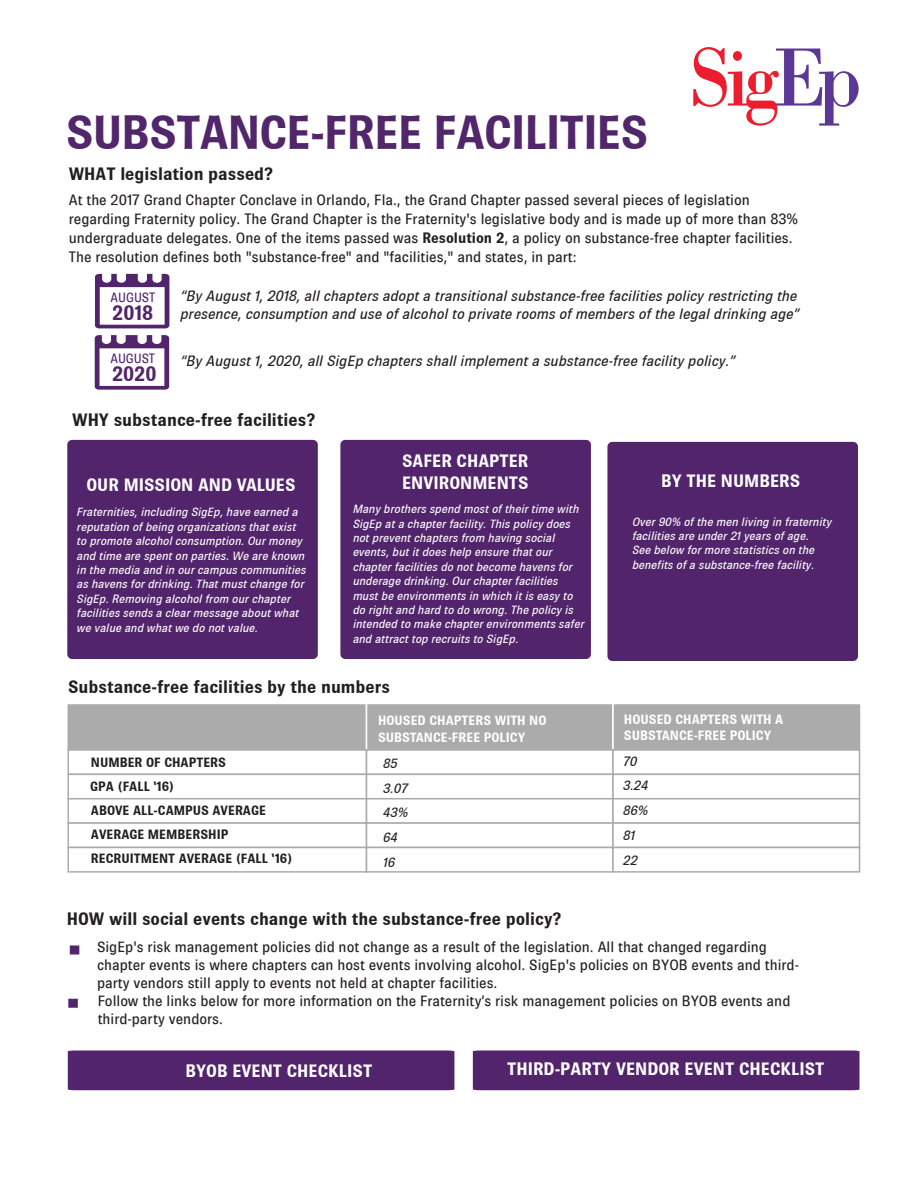
<style>
.page{position:relative;width:918px;height:1188px;background:#fff}
.page>*{position:absolute;margin:0;border:0;box-sizing:border-box;transform-origin:0 0}
.t1{font:700 48px "Brown";letter-spacing:-.015em;color:#51266b}
.t2{font:700 21px "Brown";color:#52246c;scale:.96 1}
.t3{font:700 18px "Brown";color:#231f20}
.t4{font:700 18px "Brown";color:#fff}
.t5{font:700 18px "Brown";color:#221e1f}
.t6{font:15px/19px "Brown";color:#231f20}
.t7{font:italic 15px/18px "Brown";color:#231f20}
.t8{font:700 13.5px/24px "Brown";color:#231f20}
.t9{font:700 13.5px/16.2px "Brown";color:#fff}
.t10{font:italic 13.5px/24.8px "Brown";color:#231f20}
.t11{font:13.5px "Brown";color:#52246c;scale:.96 1}
.t12{font:italic 12px/14.4px "Brown";color:#fff}
.s1{font-weight:700}
.s2{font-style:inherit}
</style>
<div class="page">
<div style="left:67px;top:440px;width:251px;height:219px;background:#52246c;border-radius:5px"></div>
<div style="left:340px;top:440px;width:251px;height:219px;background:#52246c;border-radius:5px"></div>
<div style="left:607px;top:442px;width:251px;height:219px;background:#52246c;border-radius:5px"></div>
<div style="left:66px;top:703px;width:301px;height:49px;background:#ababab;border:2px solid #fff"></div>
<div style="left:366px;top:703px;width:248px;height:49px;background:#ababab;border:2px solid #fff"></div>
<div style="left:612px;top:703px;width:250px;height:49px;background:#ababab;border:2px solid #fff"></div>
<div style="left:68px;top:749px;width:299px;height:26px;background:#fff;border:2px solid #ababab"></div>
<div style="left:366px;top:749px;width:248px;height:26px;background:#fff;border:2px solid #ababab"></div>
<div style="left:612px;top:749px;width:248px;height:26px;background:#fff;border:2px solid #ababab"></div>
<div style="left:68px;top:774px;width:299px;height:25px;background:#fff;border:2px solid #ababab"></div>
<div style="left:366px;top:774px;width:248px;height:25px;background:#fff;border:2px solid #ababab"></div>
<div style="left:612px;top:774px;width:248px;height:25px;background:#fff;border:2px solid #ababab"></div>
<div style="left:68px;top:798px;width:299px;height:26px;background:#fff;border:2px solid #ababab"></div>
<div style="left:366px;top:798px;width:248px;height:26px;background:#fff;border:2px solid #ababab"></div>
<div style="left:612px;top:798px;width:248px;height:26px;background:#fff;border:2px solid #ababab"></div>
<div style="left:68px;top:822px;width:299px;height:26px;background:#fff;border:2px solid #ababab"></div>
<div style="left:366px;top:822px;width:248px;height:26px;background:#fff;border:2px solid #ababab"></div>
<div style="left:612px;top:822px;width:248px;height:26px;background:#fff;border:2px solid #ababab"></div>
<div style="left:68px;top:847px;width:299px;height:26px;background:#fff;border:2px solid #ababab"></div>
<div style="left:366px;top:847px;width:248px;height:26px;background:#fff;border:2px solid #ababab"></div>
<div style="left:612px;top:847px;width:248px;height:26px;background:#fff;border:2px solid #ababab"></div>
<div style="left:70px;top:945px;width:9px;height:9px;background:#52246c"></div>
<div style="left:68px;top:999px;width:10px;height:9px;background:#52246c"></div>
<svg style="left:95px;top:274px;width:74px;height:54px"></svg>
<div style="left:68px;top:1050px;width:386px;height:40px;background:#52246c"></div>
<div style="left:473px;top:1050px;width:386px;height:40px;background:#52246c"></div>
<img style="left:693px;top:47px;width:166px;height:79px">
<svg style="left:95px;top:335px;width:74px;height:55px"></svg>
<h1 class="t1" style="left:66px;top:105px;width:584px">SUBSTANCE-FREE FACILITIES</h1>
<h3 class="t3" style="left:69px;top:164px;width:206px">WHAT legislation passed?</h3>
<p class="t6" style="left:69px;top:190px;width:731px">At the 2017 Grand Chapter Conclave in Orlando, Fla., the Grand Chapter passed several pieces of legislation regarding Fraternity policy. The Grand Chapter is the Fraternity's legislative body and is made up of more than 83% undergraduate delegates. One of the items passed was <span class="s1">Resolution 2</span>, a policy on substance-free chapter facilities.<br>The resolution defines both "substance-free" and "facilities," and states, in part:</p>
<p class="t7" style="left:181px;top:286px;width:621px">“By August 1, 2018, all chapters adopt a transitional substance-free facilities policy restricting the presence, consumption and use of alcohol to private rooms of members of the legal drinking age”</p>
<p class="t7" style="left:181px;top:351px;width:557px">“By August 1, 2020, all SigEp chapters shall implement a substance-free facility policy.”</p>
<p class="t11" style="left:111px;top:290px;width:48px">AUGUST</p>
<h2 class="t2" style="left:112px;top:301px;width:44px">2018</h2>
<p class="t11" style="left:110px;top:351px;width:48px">AUGUST</p>
<h2 class="t2" style="left:112px;top:362px;width:48px">20<span class="s2">20</span></h2>
<h3 class="t5" style="left:72px;top:410px;width:244px">WHY substance-free facilities?</h3>
<h3 class="t4" style="left:402px;top:451px;width:128px">SAFER CHAPTER</h3>
<h3 class="t4" style="left:86px;top:474px;width:211px">OUR MISSION AND VALUES</h3>
<h3 class="t4" style="left:402px;top:472px;width:128px">ENVIRONMENTS</h3>
<h3 class="t4" style="left:661px;top:471px;width:141px">BY THE NUMBERS</h3>
<p class="t12" style="left:77px;top:505px;width:231px">Fraternities, including SigEp, have earned a reputation of being organizations that exist to promote alcohol consumption. Our money and time are spent on parties. We are known in the media and in our campus communities as havens for drinking. That must change for SigEp. Removing alcohol from our chapter facilities sends a clear message about what we value and what we do not value.</p>
<p class="t12" style="left:353px;top:502px;width:233px">Many brothers spend most of their time with SigEp at a chapter facility. This policy does not prevent chapters from having social events, but it does help ensure that our chapter facilities do not become havens for underage drinking. Our chapter facilities must be environments in which it is easy to do right and hard to do wrong. The policy is intended to make chapter environments safer and attract top recruits to SigEp.</p>
<p class="t12" style="left:632px;top:514px;width:201px">Over 90% of the men living in fraternity facilities are under 21 years of age.<br>See below for more statistics on the benefits of a substance-free facility.</p>
<h3 class="t3" style="left:68px;top:677px;width:323px">Substance-free facilities by the numbers</h3>
<p class="t9" style="left:378px;top:712px;width:170px">HOUSED CHAPTERS WITH NO<br>SUBSTANCE-FREE POLICY</p>
<p class="t9" style="left:624px;top:711px;width:161px">HOUSED CHAPTERS WITH A<br>SUBSTANCE-FREE POLICY</p>
<p class="t8" style="left:90px;top:750px;width:204px">NUMBER OF CHAPTERS<br>GPA (FALL ‘16)<br>ABOVE ALL-CAMPUS AVERAGE<br>AVERAGE MEMBERSHIP<br>RECRUITMENT AVERAGE (FALL ‘16)</p>
<p class="t10" style="left:383px;top:751px;width:26px">85<br>3.07<br>43%<br>64<br>16</p>
<p class="t10" style="left:623px;top:748px;width:27px">70<br>3.24<br>86%<br>81<br>22</p>
<h3 class="t3" style="left:67px;top:908px;width:496px">HOW will social events change with the substance-free policy?</h3>
<p class="t6" style="left:97px;top:937px;width:703px;line-height:18px">SigEp's risk management policies did not change as a result of the legislation. All that changed regarding chapter events is where chapters can host events involving alcohol. SigEp's policies on BYOB events and third&shy;party vendors still apply to events not held at chapter facilities.</p>
<p class="t6" style="left:98px;top:991px;width:694px;line-height:18px">Follow the links below for more information on the Fraternity’s risk management policies on BYOB events and third-party vendors.</p>
<h3 class="t4" style="left:186px;top:1061px;width:188px">BYOB EVENT CHECKLIST</h3>
<h3 class="t4" style="left:507px;top:1059px;width:319px">THIRD-PARTY VENDOR EVENT CHECKLIST</h3>
</div>
